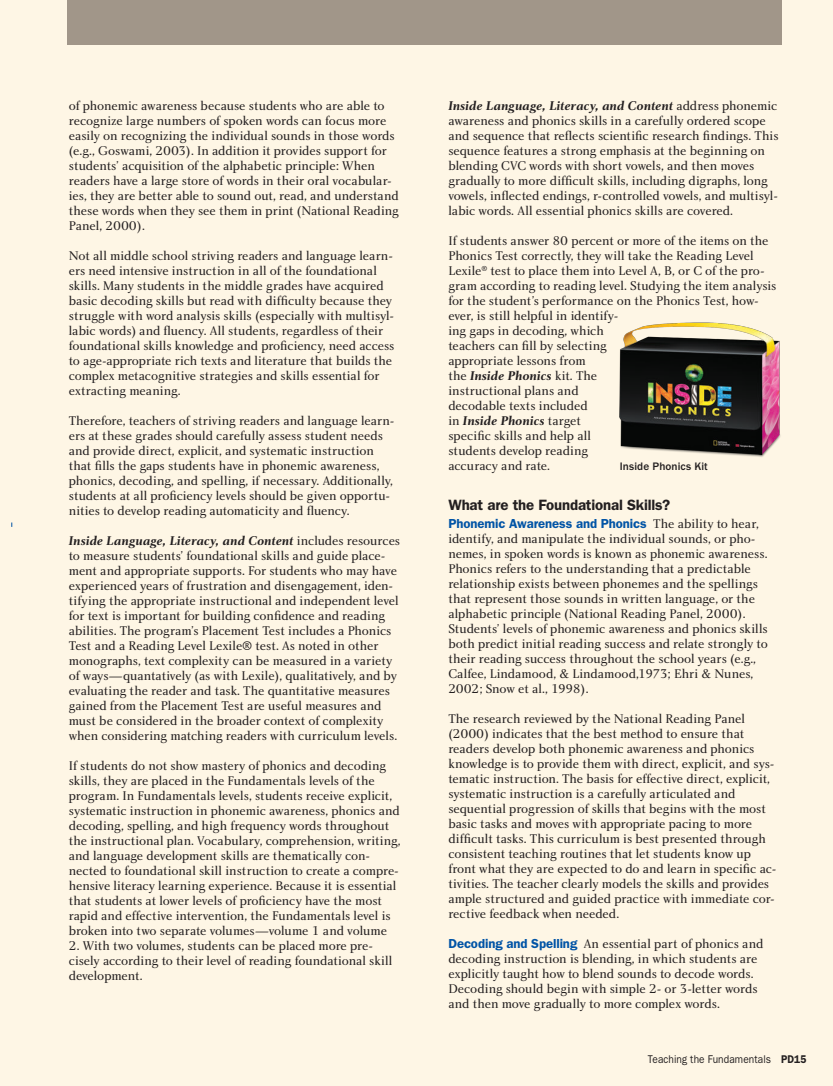
<style>
.page{position:relative;width:833px;height:1086px;background:#fef6e5}
.page>*{position:absolute;margin:0;border:0;box-sizing:border-box;transform-origin:0 0}
.t1{font:600 15px "Franklin Gothic LT";letter-spacing:-.01em;color:#231f20}
.t2{font:13.12px/15px "Charlotte Book Plain";letter-spacing:-.01em;color:#231f20}
.t3{font:11.25px "Franklin Gothic LT";letter-spacing:.01em;color:#231f20;scale:.9 1}
.t4{font:500 11.25px "Franklin Gothic LT";letter-spacing:.005em;color:#231f20}
.s1{font-family:"Charlotte Bold Italic Plain"}
.s2{font-family:"Franklin Gothic LT";font-weight:600;color:#0154a6}
.s3{font-weight:600}
</style>
<div class="page">
<div style="left:68px;top:0;width:713px;height:45px;background:#a19689"></div>
<img style="left:619px;top:322px;width:162px;height:135px">
<p class="t2" style="left:69px;top:98px;width:331px">of phonemic awareness because students who are able to recognize large numbers of spoken words can focus more easily on recognizing the individual sounds in those words (e.g., Goswami, 2003). In addition it provides support for students’ acquisition of the alphabetic principle: When readers have a large store of words in their oral vocabular&shy;ies, they are better able to sound out, read, and understand these words when they see them in print (National Reading Panel, 2000).</p>
<p class="t2" style="left:69px;top:248px;width:327px">Not all middle school striving readers and language learn&shy;ers need intensive instruction in all of the foundational skills. Many students in the middle grades have acquired basic decoding skills but read with difficulty because they struggle with word analysis skills (especially with multisyl&shy;labic words) and fluency. All students, regardless of their foundational skills knowledge and proficiency, need access to age-appropriate rich texts and literature that builds the complex metacognitive strategies and skills essential for extracting meaning.</p>
<p class="t2" style="left:69px;top:413px;width:327px">Therefore, teachers of striving readers and language learn&shy;ers at these grades should carefully assess student needs and provide direct, explicit, and systematic instruction that fills the gaps students have in phonemic awareness, phonics, decoding, and spelling, if necessary. Additionally, students at all proficiency levels should be given opportu&shy;nities to develop reading automaticity and fluency.</p>
<p class="t2" style="left:69px;top:533px;width:333px"><span class="s1">Inside Language, Literacy, and Content</span> includes resources to measure students’ foundational skills and guide place&shy;ment and appropriate supports. For students who may have experienced years of frustration and disengagement, iden&shy;tifying the appropriate instructional and independent level for text is important for building confidence and reading abilities. The program’s Placement Test includes a Phonics Test and a Reading Level Lexile® test. As noted in other monographs, text complexity can be measured in a variety of ways—quantatively (as with Lexile), qualitatively, and by evaluating the reader and task. The quantitative measures gained from the Placement Test are useful measures and must be considered in the broader context of complexity when considering matching readers with curriculum levels.</p>
<p class="t2" style="left:69px;top:758px;width:333px">If students do not show mastery of phonics and decoding skills, they are placed in the Fundamentals levels of the program. In Fundamentals levels, students receive explicit, systematic instruction in phonemic awareness, phonics and decoding, spelling, and high frequency words throughout the instructional plan. Vocabulary, comprehension, writing, and language development skills are thematically con&shy;nected to foundational skill instruction to create a compre&shy;hensive literacy learning experience. Because it is essential that students at lower levels of proficiency have the most rapid and effective intervention, the Fundamentals level is broken into two separate volumes—volume 1 and volume</p>
<p class="t2" style="left:69px;top:938px;width:325px">2. With two volumes, students can be placed more pre&shy;cisely according to their level of reading foundational skill development.</p>
<p class="t2" style="left:448px;top:98px;width:332px"><span class="s1">Inside Language, Literacy, and Content</span> address phonemic awareness and phonics skills in a carefully ordered scope and sequence that reflects scientific research findings. This sequence features a strong emphasis at the beginning on blending CVC words with short vowels, and then moves gradually to more difficult skills, including digraphs, long vowels, inflected endings, r-controlled vowels, and multisyl&shy;labic words. All essential phonics skills are covered.</p>
<p class="t2" style="left:448px;top:233px;width:329px">If students answer 80 percent or more of the items on the Phonics Test correctly, they will take the Reading Level Lexile<sup>®</sup> test to place them into Level A, B, or C of the pro&shy;gram according to reading level. Studying the item analysis for the student’s performance on the Phonics Test, how&shy;ever, is still helpful in identify-<br>ing gaps in decoding, which<br>teachers can fill by selecting<br>appropriate lessons from<br>the <span class="s1">Inside Phonics</span> kit. The<br>instructional plans and<br>decodable texts included<br>in <span class="s1">Inside Phonics</span> target<br>specific skills and help all<br>students develop reading<br>accuracy and rate.</p>
<p class="t1" style="left:448px;top:496px;width:223px">What are the Foundational Skills?</p>
<p class="t2" style="left:448px;top:516px;width:321px"><span class="s2">Phonemic Awareness and Phonics</span> The ability to hear, identify, and manipulate the individual sounds, or pho&shy;nemes, in spoken words is known as phonemic awareness.<br>Phonics refers to the understanding that a predictable relationship exists between phonemes and the spellings that represent those sounds in written language, or the alphabetic principle (National Reading Panel, 2000).<br>Students’ levels of phonemic awareness and phonics skills both predict initial reading success and relate strongly to their reading success throughout the school years (e.g., Calfee, Lindamood, &amp; Lindamood,1973; Ehri &amp; Nunes, 2002; Snow et al., 1998).</p>
<p class="t2" style="left:448px;top:711px;width:329px">The research reviewed by the National Reading Panel (2000) indicates that the best method to ensure that readers develop both phonemic awareness and phonics knowledge is to provide them with direct, explicit, and sys&shy;tematic instruction. The basis for effective direct, explicit, systematic instruction is a carefully articulated and sequential progression of skills that begins with the most basic tasks and moves with appropriate pacing to more difficult tasks. This curriculum is best presented through consistent teaching routines that let students know up front what they are expected to do and learn in specific ac&shy;tivities. The teacher clearly models the skills and provides ample structured and guided practice with immediate cor&shy;rective feedback when needed.</p>
<p class="t2" style="left:448px;top:936px;width:316px"><span class="s2">Decoding and Spelling</span> An essential part of phonics and decoding instruction is blending, in which students are explicitly taught how to blend sounds to decode words.<br>Decoding should begin with simple 2- or 3-letter words and then move gradually to more complex words.</p>
<p class="t4" style="left:620px;top:459px;width:90px">Inside Phonics Kit</p>
<p class="t3" style="left:648px;top:1053px;width:178px">Teaching the Fundamentals <span class="s3">PD15</span></p>
</div>
